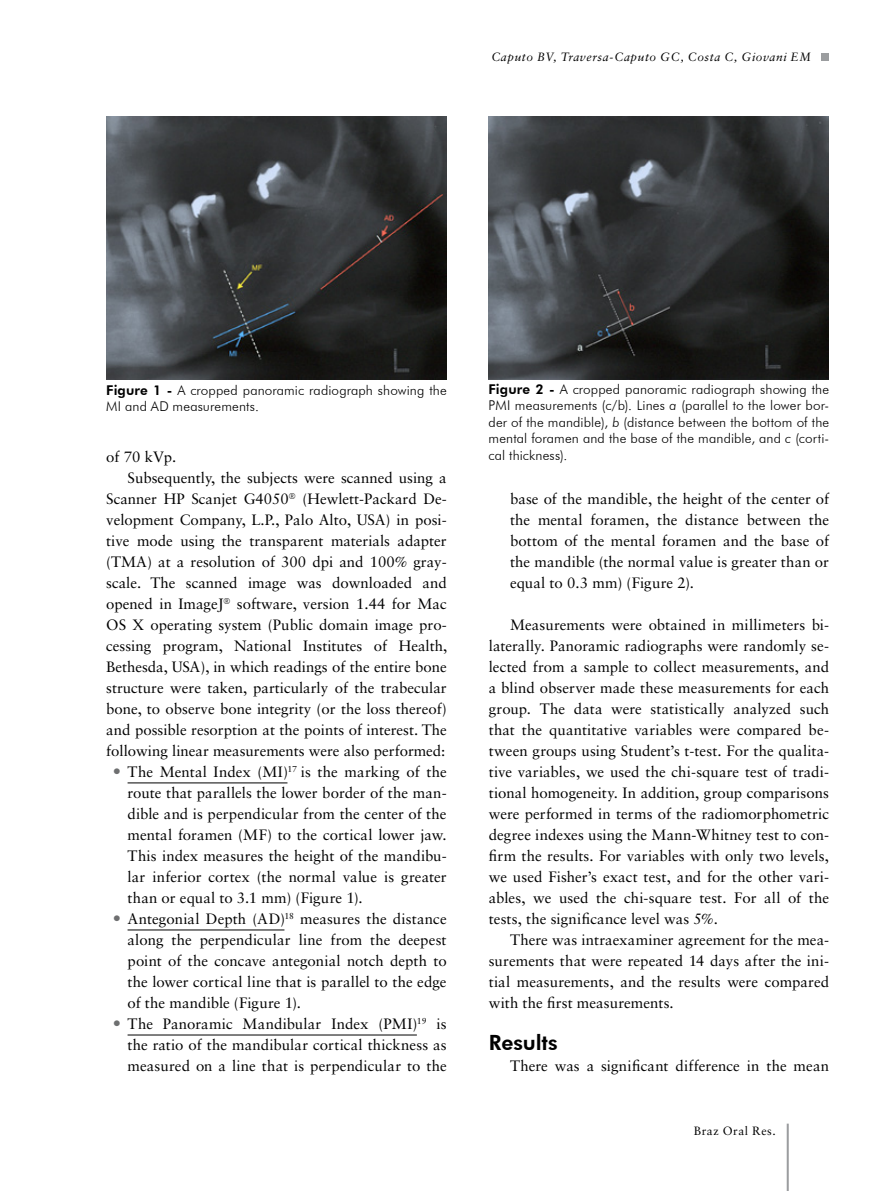
<style>
.page{position:relative;width:893px;height:1191px;background:#fff}
.page>*{position:absolute;margin:0;border:0;box-sizing:border-box;transform-origin:0 0}
.t1{font:800 21px "Futura BT";letter-spacing:-.005em;color:#000}
.t2{font:15px/21px "Sabon LT Std";color:#000;text-align:justify}
.t3{font:300 13.5px/16.5px "Futura BT";letter-spacing:.01em;color:#000}
.t4{font:italic 12px "Sabon LT Std";letter-spacing:.045em;color:#000}
.t5{font:12px "Sabon LT Std";letter-spacing:.045em;color:#000}
.s1{font-weight:800}
.s2{font-style:italic}
.s3{font-size:16.5px;color:#6e6f70}
</style>
<div class="page">
<div style="left:822px;top:53px;width:7px;height:8px;background:#9b9d9f"></div>
<hr style="left:787px;top:1123px;width:2px;height:68px;background:#9b9d9f">
<hr style="left:128px;top:782px;width:159px;height:1px;background:#000">
<hr style="left:128px;top:929px;width:156px;height:1px;background:#000">
<hr style="left:128px;top:1034px;width:289px;height:1px;background:#000">
<img style="left:106px;top:117px;width:341px;height:262px">
<img style="left:489px;top:117px;width:340px;height:262px">
<p class="t4" style="left:491px;top:50px;width:321px">Caputo BV, Traversa-Caputo GC, Costa C, Giovani EM</p>
<p class="t3" style="left:106px;top:382px;width:342px"><span class="s1">Figure 1 -</span> A cropped panoramic radiograph showing the<br>MI and AD measurements.</p>
<p class="t3" style="left:489px;top:380px;width:342px;text-align:justify"><span class="s1">Figure 2 -</span> A cropped panoramic radiograph showing the PMI measurements (c/b). Lines <span class="s2">a</span> (parallel to the lower bor&shy;der of the mandible), <span class="s2">b</span> (distance between the bottom of the mental foramen and the base of the mandible, and <span class="s2">c</span> (corti&shy;cal thickness).</p>
<p class="t2" style="left:106px;top:446px;width:72px">of 70 kVp.</p>
<p class="t2" style="left:128px;top:467px;width:321px">Subsequently, the subjects were scanned using a</p>
<p class="t2" style="left:106px;top:488px;width:342px">Scanner HP Scanjet G4050 (Hewlett-Packard De-</p>
<p class="t2" style="left:106px;top:509px;width:342px">velopment Company, L.P., Palo Alto, USA) in posi-</p>
<p class="t2" style="left:106px;top:530px;width:342px">tive mode using the transparent materials adapter</p>
<p class="t2" style="left:106px;top:551px;width:342px">(TMA) at a resolution of 300 dpi and 100 gray-</p>
<p class="t2" style="left:106px;top:572px;width:342px">scale. The scanned image was downloaded and</p>
<p class="t2" style="left:106px;top:593px;width:342px">opened in ImageJ software, version 1.44 for Mac</p>
<p class="t2" style="left:106px;top:614px;width:342px">OS X operating system (Public domain image pro-</p>
<p class="t2" style="left:106px;top:635px;width:342px">cessing program, National Institutes of Health,</p>
<p class="t2" style="left:106px;top:656px;width:342px">Bethesda, USA), in which readings of the entire bone</p>
<p class="t2" style="left:106px;top:677px;width:342px">structure were taken, particularly of the trabecular</p>
<p class="t2" style="left:106px;top:698px;width:342px">bone, to observe bone integrity (or the loss thereof)</p>
<p class="t2" style="left:106px;top:719px;width:342px">and possible resorption at the points of interest. The</p>
<p class="t2" style="left:106px;top:740px;width:341px">following linear measurements were also performed:</p>
<p class="t2" style="left:128px;top:761px;width:321px;text-indent:-15px"><span class="s3">•</span> The Mental Index (MI)<sup>17</sup> is the marking of the route that parallels the lower border of the man&shy;dible and is perpendicular from the center of the mental foramen (MF) to the cortical lower jaw.<br>This index measures the height of the mandibu&shy;lar inferior cortex (the normal value is greater than or equal to 3.1 mm) (Figure 1).</p>
<p class="t2" style="left:128px;top:908px;width:321px;text-indent:-15px"><span class="s3">•</span> Antegonial Depth (AD)<sup>18</sup> measures the distance along the perpendicular line from the deepest point of the concave antegonial notch depth to the lower cortical line that is parallel to the edge of the mandible (Figure 1).</p>
<p class="t2" style="left:128px;top:1013px;width:321px;text-indent:-15px"><span class="s3">•</span> The Panoramic Mandibular Index (PMI)<sup>19</sup> is the ratio of the mandibular cortical thickness as measured on a line that is perpendicular to the</p>
<p class="t2" style="left:510px;top:488px;width:321px">base of the mandible, the height of the center of the mental foramen, the distance between the bottom of the mental foramen and the base of the mandible (the normal value is greater than or equal to 0.3 mm) (Figure 2).</p>
<p class="t2" style="left:489px;top:614px;width:342px;text-indent:21px">Measurements were obtained in millimeters bi&shy;laterally. Panoramic radiographs were randomly se&shy;lected from a sample to collect measurements, and a blind observer made these measurements for each group. The data were statistically analyzed such that the quantitative variables were compared be&shy;tween groups using Student’s t-test. For the qualita&shy;tive variables, we used the chi-square test of tradi&shy;tional homogeneity. In addition, group comparisons were performed in terms of the radiomorphometric degree indexes using the Mann-Whitney test to con&shy;firm the results. For variables with only two levels, we used Fisher’s exact test, and for the other vari&shy;ables, we used the chi-square test. For all of the tests, the significance level was 5 .</p>
<p class="t2" style="left:489px;top:929px;width:342px;text-indent:21px">There was intraexaminer agreement for the mea&shy;surements that were repeated 14 days after the ini&shy;tial measurements, and the results were compared with the first measurements.</p>
<h1 class="t1" style="left:489px;top:1030px;width:71px">Results</h1>
<p class="t2" style="left:510px;top:1055px;width:321px">There was a significant difference in the mean</p>
<p class="t5" style="left:694px;top:1123px;width:83px">Braz Oral Res.</p>
</div>
